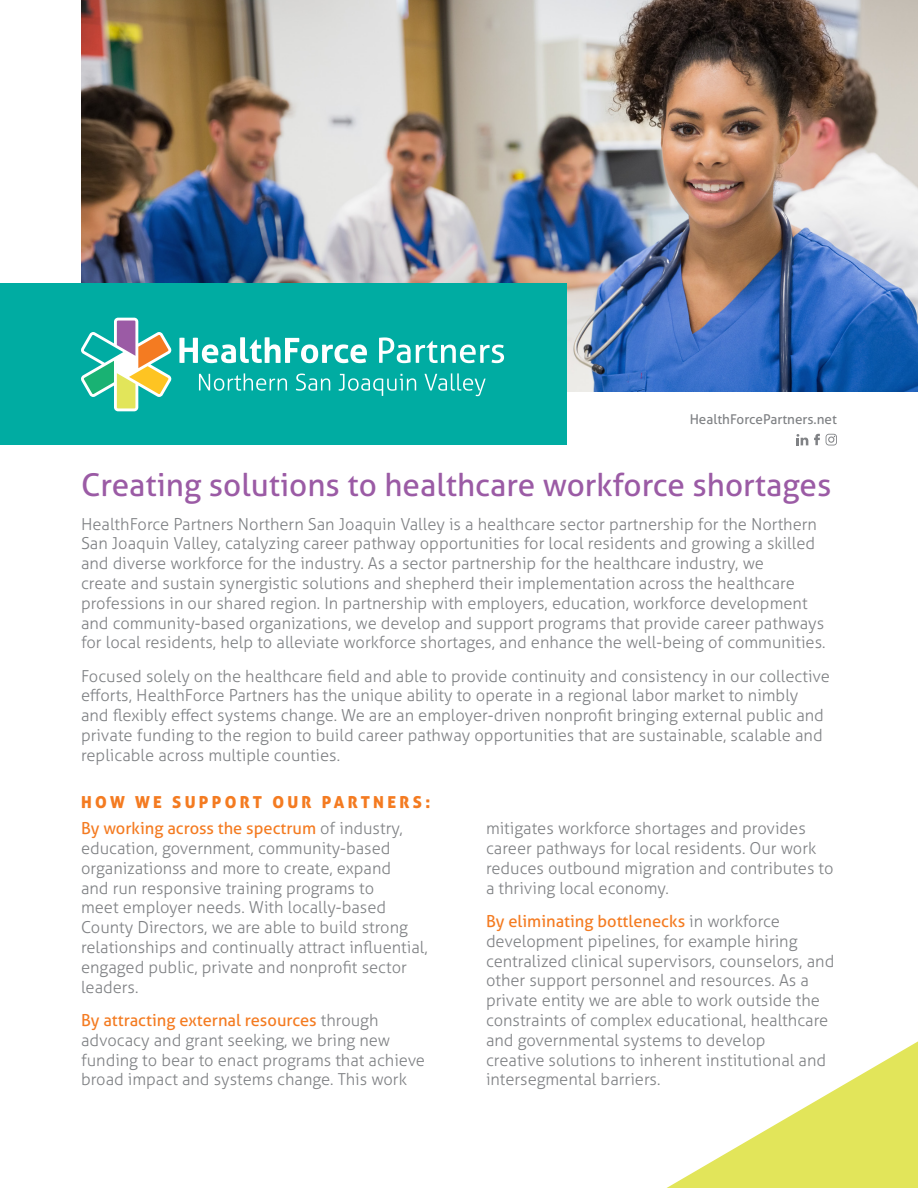
<style>
.page{position:relative;width:918px;height:1188px;background:#fff}
.page>*{position:absolute;margin:0;border:0;box-sizing:border-box;transform-origin:0 0}
.t1{font:31.5px "Aller";color:#9b5ba5}
.t2{font:300 16.5px/19.8px "Aller";color:#808285}
.Subhead{font:16.5px "Aller Display";letter-spacing:.2em;color:#f47b21}
.email{font:13.5px "Aller";color:#808285}
.s1{font-weight:400;color:#f47b21}
</style>
<div class="page">
<img style="left:81px;top:0;width:837px;height:392px">
<div style="left:0;top:284px;width:567px;height:162px;background:#00aca2"></div>
<svg style="left:179px;top:337px;width:188px;height:26px"></svg>
<svg style="left:379px;top:337px;width:125px;height:26px"></svg>
<svg style="left:199px;top:373px;width:88px;height:18px"></svg>
<svg style="left:296px;top:374px;width:34px;height:17px"></svg>
<svg style="left:339px;top:374px;width:77px;height:22px"></svg>
<svg style="left:424px;top:373px;width:62px;height:23px"></svg>
<svg style="left:81px;top:318px;width:91px;height:93px"></svg>
<svg style="left:667px;top:1041px;width:251px;height:147px"></svg>
<svg style="left:814px;top:434px;width:6px;height:11px"></svg>
<svg style="left:796px;top:434px;width:12px;height:11px"></svg>
<svg style="left:826px;top:434px;width:11px;height:12px"></svg>
<p class="email" style="left:690px;top:411px;width:149px">HealthForcePartners.net</p>
<p class="t1" style="left:81px;top:466px;width:752px">Creating solutions to healthcare workforce shortages</p>
<p class="t2" style="left:81px;top:514px;width:746px">HealthForce Partners Northern San Joaquin Valley is a healthcare sector partnership for the Northern San Joaquin Valley, catalyzing career pathway opportunities for local residents and growing a skilled and diverse workforce for the industry. As a sector partnership for the healthcare industry, we<br>create and sustain synergistic solutions and shepherd their implementation across the healthcare professions in our shared region. In partnership with employers, education, workforce development and community-based organizations, we develop and support programs that provide career pathways for local residents, help to alleviate workforce shortages, and enhance the well-being of communities.</p>
<p class="t2" style="left:81px;top:666px;width:751px">Focused solely on the healthcare field and able to provide continuity and consistency in our collective efforts, HealthForce Partners has the unique ability to operate in a regional labor market to nimbly and flexibly effect systems change. We are an employer-driven nonprofit bringing external public and private funding to the region to build career pathway opportunities that are sustainable, scalable and replicable across multiple counties.</p>
<p class="Subhead" style="left:81px;top:791px;width:351px">HOW WE SUPPORT OUR PARTNERS:</p>
<p class="t2" style="left:81px;top:818px;width:348px"><span class="s1">By working across the spectrum</span> of industry, education, government, community-based organizationss and more to create, expand<br>and run responsive training programs to<br>meet employer needs. With locally-based County Directors, we are able to build strong relationships and continually attract influential, engaged public, private and nonprofit sector leaders.</p>
<p class="t2" style="left:81px;top:1010px;width:346px"><span class="s1">By attracting external resources</span> through advocacy and grant seeking, we bring new funding to bear to enact programs that achieve broad impact and systems change. This work</p>
<p class="t2" style="left:486px;top:818px;width:349px">mitigates workforce shortages and provides career pathways for local residents. Our work reduces outbound migration and contributes to a thriving local economy.</p>
<p class="t2" style="left:486px;top:911px;width:350px"><span class="s1">By eliminating bottlenecks</span> in workforce development pipelines, for example hiring centralized clinical supervisors, counselors, and other support personnel and resources. As a private entity we are able to work outside the constraints of complex educational, healthcare and governmental systems to develop<br>creative solutions to inherent institutional and intersegmental barriers.</p>
</div>
